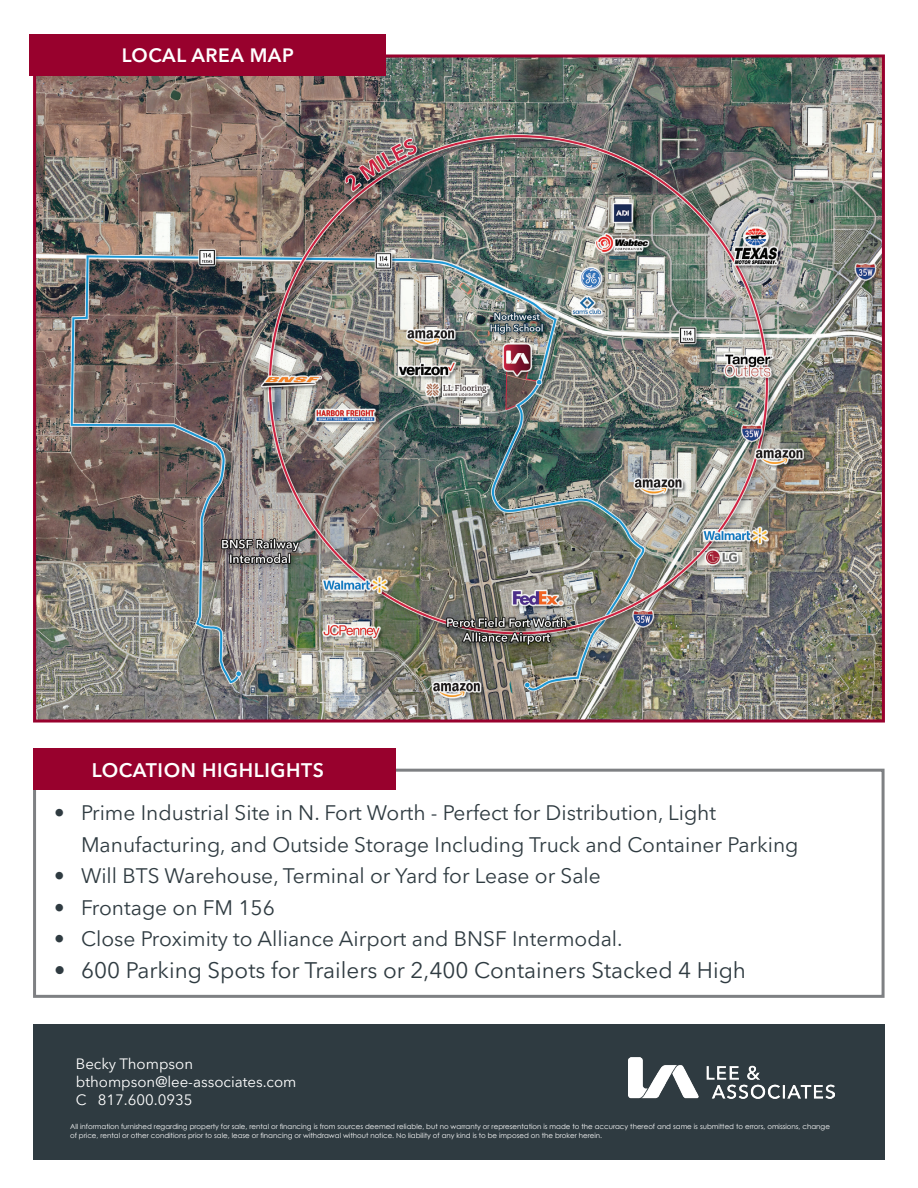
<style>
.page{position:relative;width:918px;height:1188px;background:#fff}
.page>*{position:absolute;margin:0;border:0;box-sizing:border-box;transform-origin:0 0}
.t1{font:22.5px "Avenir Next LT Pro";color:#2f3b41}
.t2{font:21px/31.5px "Avenir Next LT Pro";color:#2f3b41}
.t3{font:600 19.5px "Avenir Next LT Pro";letter-spacing:.03em;color:#fff}
.t4{font:600 19.2px "Avenir Next LT Pro";letter-spacing:.03em;color:#fff}
.Pa0{font:15px "Avenir Next LT Pro";color:#fff}
.Pa2{font:7.05px/8.6px "Century Gothic";color:#fff}
</style>
<div class="page">
<img style="left:37px;top:58px;width:844px;height:661px">
<div style="left:33px;top:1024px;width:852px;height:135px;background:#2f3b41"></div>
<img style="left:629px;top:1057px;width:205px;height:42px">
<div style="left:29px;top:34px;width:357px;height:41px;background:#98012d"></div>
<div style="left:33px;top:769px;width:852px;height:229px;border:3px solid #7e8083"></div>
<div style="left:33px;top:749px;width:363px;height:41px;background:#98012d"></div>
<p class="t4" style="left:122px;top:43px;width:174px">LOCAL AREA MAP</p>
<p class="t3" style="left:92px;top:758px;width:234px">LOCATION HIGHLIGHTS</p>
<p class="t2" style="left:81px;top:797px;width:719px;text-indent:-27px">• Prime Industrial Site in N. Fort Worth - Perfect for Distribution, Light<br>Manufacturing, and Outside Storage Including Truck and Container Parking</p>
<p class="t2" style="left:54px;top:860px;width:548px">• Will BTS Warehouse, Terminal or Yard for Lease or Sale</p>
<p class="t2" style="left:54px;top:892px;width:223px">• Frontage on FM 156</p>
<p class="t2" style="left:54px;top:923px;width:570px">• Close Proximity to Alliance Airport and BNSF Intermodal.</p>
<p class="t1" style="left:54px;top:957px;width:694px">• 600 Parking Spots for Trailers or 2,400 Containers Stacked 4 High</p>
<p class="Pa0" style="left:76px;top:1055px;width:119px">Becky Thompson</p>
<p class="Pa0" style="left:76px;top:1073px;width:222px">bthompson@lee-associates.com</p>
<p class="Pa0" style="left:76px;top:1091px;width:118px">C 817.600.0935</p>
<p class="Pa2" style="left:70px;top:1122px;width:761px">All information furnished regarding property for sale, rental or financing is from sources deemed reliable, but no warranty or representation is made to the accuracy thereof and same is submitted to errors, omissions, change of price, rental or other conditions prior to sale, lease or financing or withdrawal without notice. No liability of any kind is to be imposed on the broker herein.</p>
</div>
